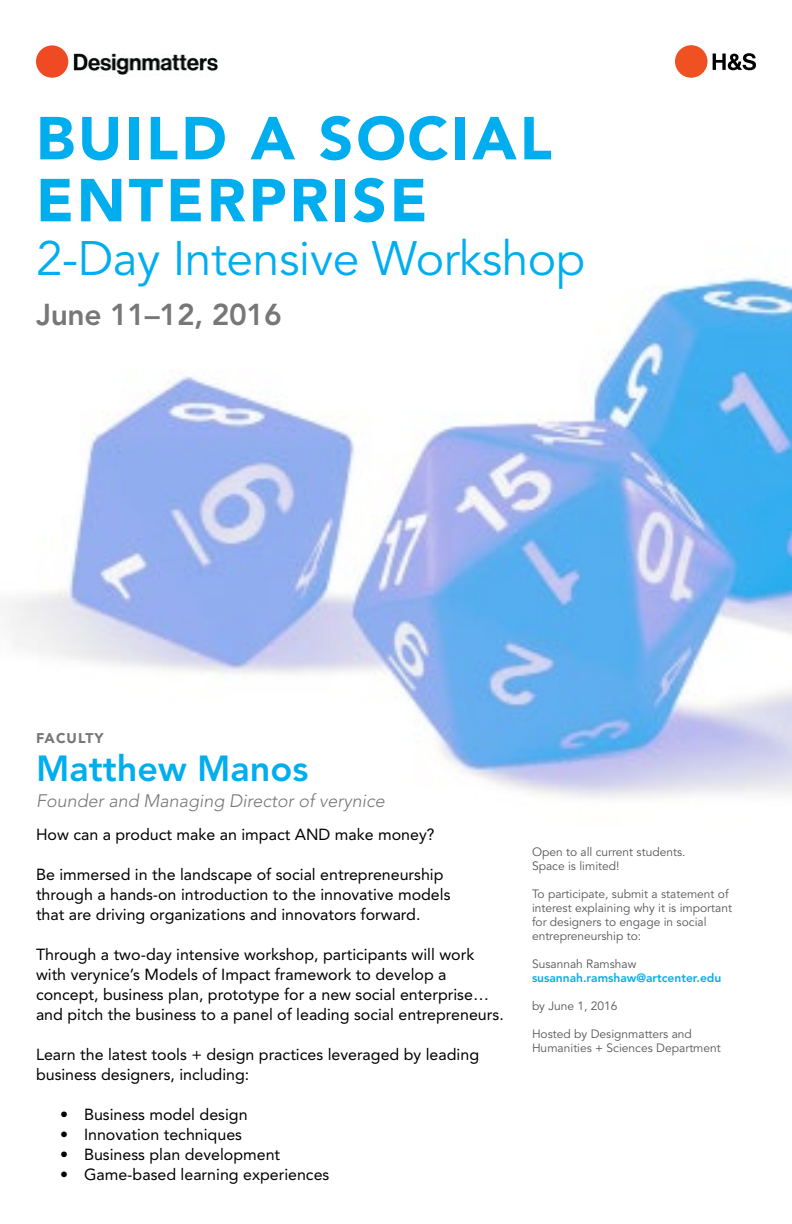
<style>
.page{position:relative;width:792px;height:1224px;background:#fff}
.page>*{position:absolute;margin:0;border:0;box-sizing:border-box;transform-origin:0 0}
.t1{font:900 60px/62px "Avenir LT Std";letter-spacing:.05em;color:#00aeef}
.t2{font:48px "Avenir LT Std";letter-spacing:-.01em;color:#00aeef}
.t3{font:800 36px "Avenir LT Std";color:#00aeef}
.t4{font:800 30px "Avenir LT Std";letter-spacing:-.01em;color:#77777a}
.t5{font:italic 300 18px "Avenir LT Std";color:#77777a}
.t6{font:16px/20px "Avenir LT Std";color:#000}
.t7{font:900 14px "Avenir LT Std";letter-spacing:.075em;color:#77777a}
.t8{font:12px/14px "Avenir LT Std";color:#55565a}
.t9{font:800 12px "Avenir LT Std";color:#00aeef}
</style>
<div class="page">
<img style="left:9px;top:277px;width:783px;height:521px">
<img style="left:73px;top:53px;width:146px;height:22px">
<div style="left:36px;top:45px;width:32px;height:33px;background:#ef4a23;border-radius:50%"></div>
<div style="left:675px;top:45px;width:33px;height:33px;background:#f05123;border-radius:50%"></div>
<svg style="left:713px;top:53px;width:43px;height:17px"></svg>
<h1 class="t1" style="left:36px;top:107px;width:517px">BUILD A SOCIAL<br>ENTERPRISE</h1>
<h2 class="t2" style="left:36px;top:231px;width:551px">2-Day Intensive Workshop</h2>
<h3 class="t4" style="left:36px;top:297px;width:247px">June 11–12, 2016</h3>
<p class="t7" style="left:36px;top:730px;width:69px">FACULTY</p>
<h3 class="t3" style="left:36px;top:748px;width:274px">Matthew Manos</h3>
<p class="t5" style="left:36px;top:791px;width:350px">Founder and Managing Director of verynice</p>
<p class="t6" style="left:36px;top:825px;width:400px">How can a product make an impact AND make money?</p>
<p class="t6" style="left:36px;top:865px;width:416px">Be immersed in the landscape of social entrepreneurship through a hands-on introduction to the innovative models that are driving organizations and innovators forward.</p>
<p class="t6" style="left:36px;top:945px;width:469px">Through a two-day intensive workshop, participants will work with verynice’s Models of Impact framework to develop a concept, business plan, prototype for a new social enterprise… and pitch the business to a panel of leading social entrepreneurs.</p>
<p class="t6" style="left:36px;top:1045px;width:445px">Learn the latest tools + design practices leveraged by leading business designers, including:</p>
<p class="t6" style="left:60px;top:1105px;width:189px">• Business model design</p>
<p class="t6" style="left:60px;top:1125px;width:184px">• Innovation techniques</p>
<p class="t6" style="left:60px;top:1145px;width:222px">• Business plan development</p>
<p class="t6" style="left:60px;top:1165px;width:271px">• Game-based learning experiences</p>
<p class="t8" style="left:532px;top:846px;width:155px">Open to all current students.<br>Space is limited!</p>
<p class="t8" style="left:532px;top:888px;width:202px">To participate, submit a statement of interest explaining why it is important for designers to engage in social entrepreneurship to:</p>
<p class="t8" style="left:532px;top:958px;width:106px">Susannah Ramshaw</p>
<p class="t9" style="left:532px;top:971px;width:191px">susannah.ramshaw@artcenter.edu</p>
<p class="t8" style="left:532px;top:1000px;width:87px">by June 1, 2016</p>
<p class="t8" style="left:532px;top:1028px;width:190px">Hosted by Designmatters and<br>Humanities + Sciences Department</p>
</div>
